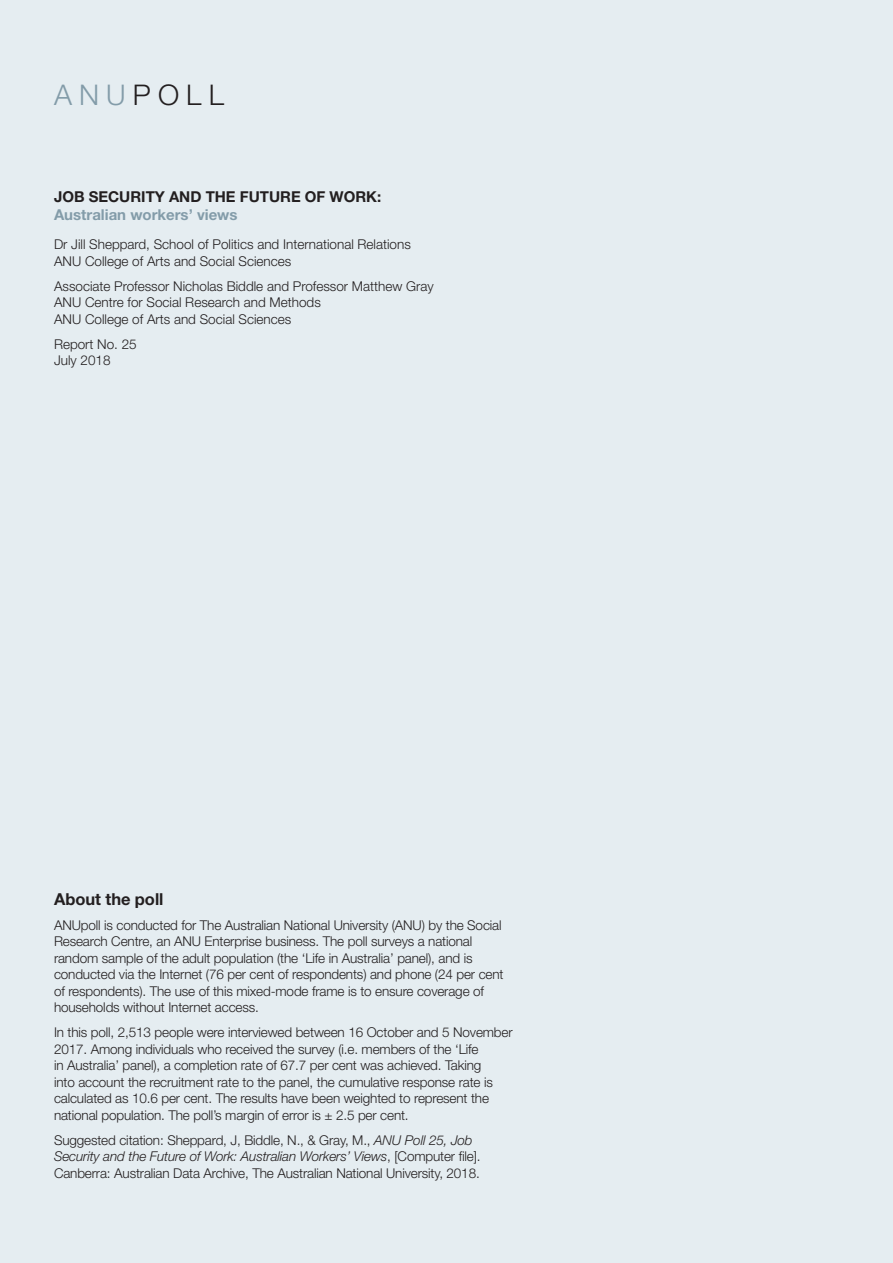
<style>
.page{position:relative;width:893px;height:1263px;background:#e5edf1}
.page>*{position:absolute;margin:0;border:0;box-sizing:border-box;transform-origin:0 0}
.Page_heading__not{font:300 28.5px "Helvetica Neue LT Std";letter-spacing:.25em;color:#231f20}
.H2{font:700 16.5px "Helvetica Neue LT Std";color:#231f20}
.TOC_heading__1_col{font:700 15px/18px "Helvetica Neue LT Std";color:#231f20}
.Bodycopy{font:300 13.5px/16.5px "Helvetica Neue LT Std";letter-spacing:-.01em;color:#231f20}
.s1{color:#839ca9}
.s2{font-style:italic}
</style>
<div class="page">
<p class="Page_heading__not" style="left:54px;top:78px;width:171px"><span class="s1">ANU</span>POLL</p>
<p class="TOC_heading__1_col" style="left:54px;top:187px;width:329px">JOB SECURITY AND THE FUTURE OF WORK:<br><span class="s1">Australian workers’ views</span></p>
<p class="Bodycopy" style="left:54px;top:236px;width:358px">Dr Jill Sheppard, School of Politics and International Relations</p>
<p class="Bodycopy" style="left:54px;top:252px;width:239px">ANU College of Arts and Social Sciences</p>
<p class="Bodycopy" style="left:54px;top:277px;width:381px">Associate Professor Nicholas Biddle and Professor Matthew Gray</p>
<p class="Bodycopy" style="left:54px;top:294px;width:268px">ANU Centre for Social Research and Methods</p>
<p class="Bodycopy" style="left:54px;top:310px;width:239px">ANU College of Arts and Social Sciences</p>
<p class="Bodycopy" style="left:54px;top:335px;width:84px">Report No. 25</p>
<p class="Bodycopy" style="left:54px;top:352px;width:58px">July 2018</p>
<p class="H2" style="left:54px;top:889px;width:111px">About the poll</p>
<p class="Bodycopy" style="left:54px;top:916px;width:451px">ANUpoll is conducted for The Australian National University (ANU) by the Social Research Centre, an ANU Enterprise business. The poll surveys a national random sample of the adult population (the ‘Life in Australia’ panel), and is conducted via the Internet (76 per cent of respondents) and phone (24 per cent of respondents). The use of this mixed-mode frame is to ensure coverage of households without Internet access.</p>
<p class="Bodycopy" style="left:54px;top:1024px;width:460px">In this poll, 2,513 people were interviewed between 16 October and 5 November 2017. Among individuals who received the survey (i.e. members of the ‘Life<br>in Australia’ panel), a completion rate of 67.7 per cent was achieved. Taking<br>into account the recruitment rate to the panel, the cumulative response rate is calculated as 10.6 per cent. The results have been weighted to represent the national population. The poll’s margin of error is ± 2.5 per cent.</p>
<p class="Bodycopy" style="left:54px;top:1131px;width:428px">Suggested citation: Sheppard, J, Biddle, N., &amp; Gray, M., <span class="s2">ANU Poll 25, Job<br>Security and the Future of Work: Australian Workers’ Views</span>, [Computer file].<br>Canberra: Australian Data Archive, The Australian National University, 2018.</p>
</div>
